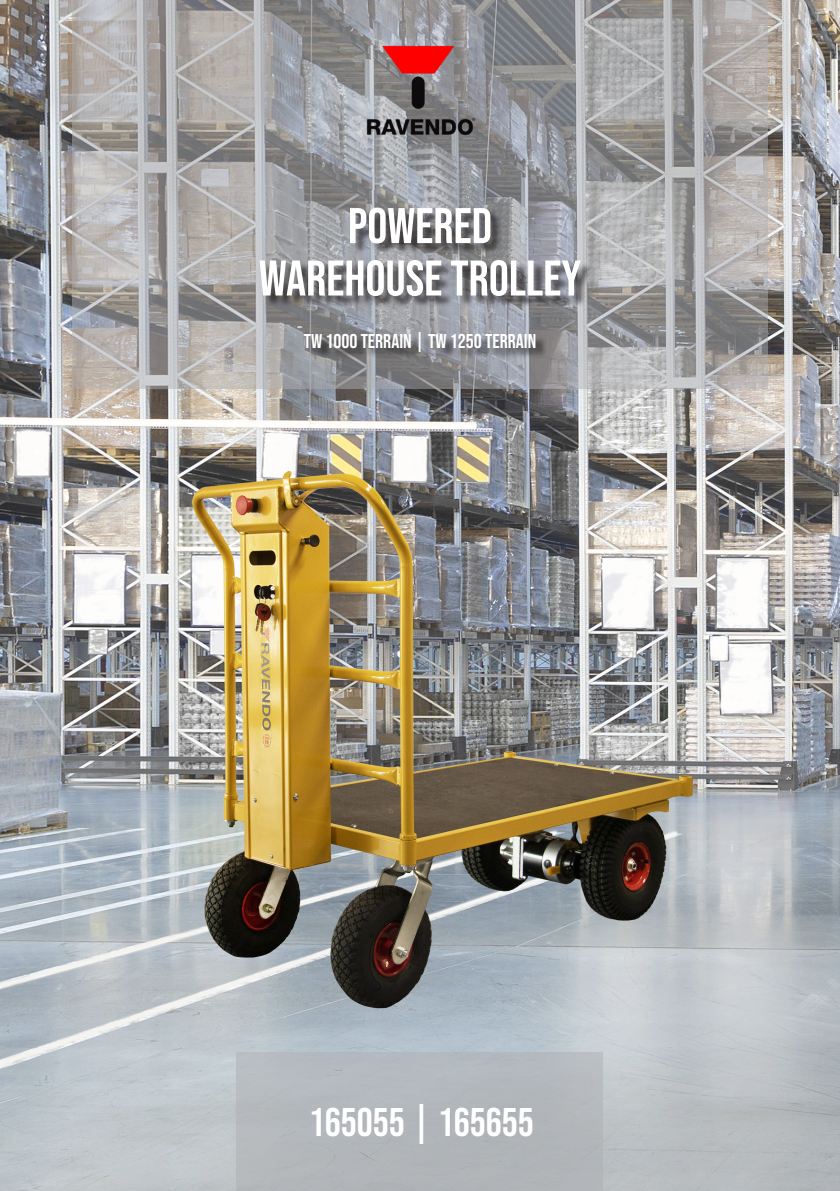
<style>
.page{position:relative;width:840px;height:1191px;background:#fff}
.page>*{position:absolute;margin:0;border:0;box-sizing:border-box;transform-origin:0 0}
.t1{font:50px "Bebas Neue";color:#fff}
.t2{font:40px "Bebas Neue";color:#fff}
.t3{font:20px "Bebas Neue";color:#fff}
</style>
<div class="page">
<img style="left:0;top:0;width:839px;height:1191px">
<div style="left:236px;top:1052px;width:367px;height:139px;background:#aeafb3"></div>
<svg style="left:72px;top:0;width:695px;height:377px;background:#a3a2a3"></svg>
<div style="left:261px;top:209px;width:331px;height:154px;background:#231f20;opacity:.75"></div>
<img style="left:364px;top:43px;width:111px;height:94px">
<img style="left:68px;top:377px;width:720px;height:720px">
<p class="t1" style="left:348px;top:197px;width:145px">POWERED</p>
<p class="t1" style="left:259px;top:250px;width:323px">WAREHOUSE TROLLEY</p>
<p class="t3" style="left:303px;top:329px;width:234px">TW 1000 TERRAIN | TW 1250 TERRAIN</p>
<p class="t2" style="left:309px;top:1099px;width:226px">165055 | 165655</p>
</div>
